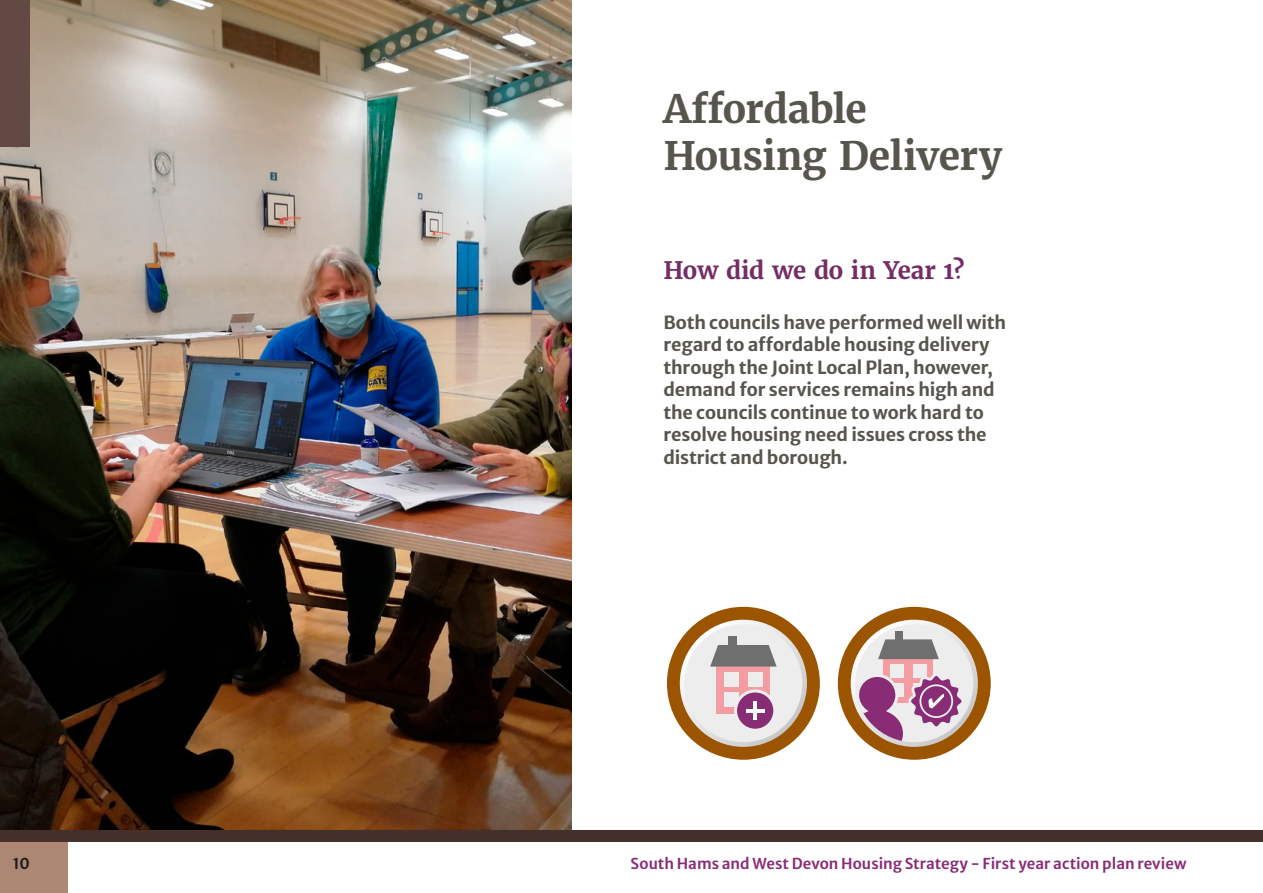
<style>
.page{position:relative;width:1263px;height:893px;background:#fff}
.page>*{position:absolute;margin:0;border:0;box-sizing:border-box;transform-origin:0 0}
.t1{font:700 39px "Merriweather";letter-spacing:-.015em;color:#57554d}
.t2{font:700 24px "Merriweather";letter-spacing:-.01em;color:#742e66}
.t3{font:18px/22.5px "Merriweather Sans";letter-spacing:-.01em;color:#57554d}
.t4{font:600 15px "Merriweather Sans";color:#892c76}
.t5{font:600 15px "Merriweather Sans";color:#1d1d1b}
</style>
<div class="page">
<div style="left:0;top:830px;width:1263px;height:12px;background:#43302b"></div>
<div style="left:0;top:842px;width:68px;height:51px;background:#ac8874"></div>
<img style="left:0;top:0;width:572px;height:830px">
<div style="left:0;top:0;width:30px;height:147px;background:#624943"></div>
<svg style="left:665px;top:605px;width:157px;height:156px;background:#a5661c"></svg>
<div style="left:663px;top:603px;width:160px;height:160px;border:4px solid #fff;border-radius:50%"></div>
<svg style="left:680px;top:620px;width:127px;height:127px"></svg>
<div style="left:684px;top:624px;width:118px;height:118px;background:#ededed;border-radius:50%"></div>
<div style="left:716px;top:659px;width:54px;height:55px;background:#f39ca2"></div>
<div style="left:724px;top:672px;width:15px;height:15px;background:#ededed"></div>
<div style="left:748px;top:672px;width:15px;height:15px;background:#ededed"></div>
<svg style="left:710px;top:645px;width:67px;height:22px"></svg>
<div style="left:729px;top:636px;width:8px;height:15px;background:#706f6f"></div>
<div style="left:724px;top:693px;width:15px;height:14px;background:#ededed"></div>
<svg style="left:735px;top:691px;width:40px;height:39px"></svg>
<div style="left:734px;top:689px;width:42px;height:43px;border:3px solid #ededed;border-radius:50%"></div>
<hr style="left:753px;top:701px;width:4px;height:19px;background:#fff">
<hr style="left:746px;top:709px;width:18px;height:3px;background:#fff">
<svg style="left:836px;top:605px;width:156px;height:156px;background:#a5651a"></svg>
<div style="left:834px;top:603px;width:160px;height:160px;border:4px solid #fff;border-radius:50%"></div>
<svg style="left:851px;top:620px;width:127px;height:127px"></svg>
<div style="left:855px;top:624px;width:118px;height:118px;background:#ededed;border-radius:50%"></div>
<svg style="left:884px;top:659px;width:49px;height:13px"></svg>
<div style="left:891px;top:664px;width:13px;height:13px;background:#ededed"></div>
<div style="left:913px;top:664px;width:13px;height:13px;background:#ededed"></div>
<svg style="left:878px;top:639px;width:61px;height:20px"></svg>
<div style="left:895px;top:631px;width:8px;height:13px;background:#706f6f"></div>
<svg style="left:855px;top:672px;width:111px;height:70px"></svg>
<p class="t5" style="left:13px;top:851px;width:18px">10</p>
<p class="t1" style="left:663px;top:84px;width:205px">Affordable</p>
<h1 class="t1" style="left:663px;top:131px;width:340px">Housing Delivery</h1>
<h2 class="t2" style="left:663px;top:255px;width:303px">How did we do in Year 1?</h2>
<p class="t3" style="left:663px;top:309px;width:344px">Both councils have performed well with</p>
<p class="t3" style="left:663px;top:332px;width:328px">regard to affordable housing delivery</p>
<p class="t3" style="left:663px;top:354px;width:333px">through the Joint Local Plan, however, demand for services remains high and the councils continue to work hard to resolve housing need issues cross the district and borough.</p>
<p class="t4" style="left:631px;top:851px;width:557px">South Hams and West Devon Housing Strategy - First year action plan review</p>
</div>
